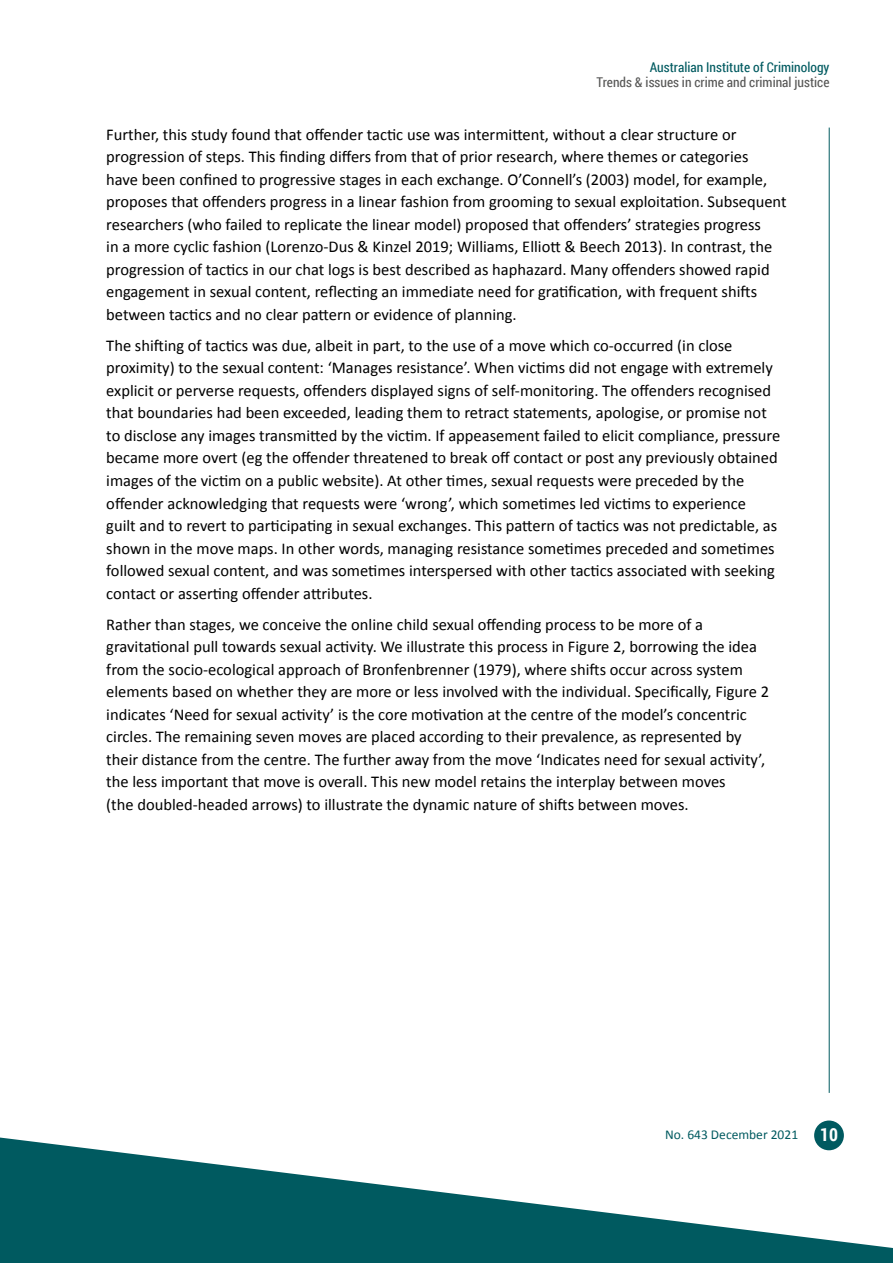
<style>
.page{position:relative;width:893px;height:1263px;background:#fff}
.page>*{position:absolute;margin:0;border:0;box-sizing:border-box;transform-origin:0 0}
.body{font:16.5px/22.5px "Calibri";color:#000}
.t1{font:13.5px "Roboto Condensed";color:#575756}
.t2{font:13.5px "Roboto Condensed";color:#005a60}
.t3{font:13.5px "Calibri";color:#005a60}
.s1{font-family:"Roboto Condensed";font-weight:700;font-size:18px;color:#fff}
</style>
<div class="page">
<hr style="left:829px;top:128px;width:1px;height:965px;background:#005a60">
<div style="left:814px;top:1120px;width:30px;height:30px;background:#005a60;border-radius:50%"></div>
<svg style="left:0;top:1137px;width:893px;height:126px;fill:#005a60"></svg>
<p class="t2" style="left:650px;top:58px;width:181px">Australian Institute of Criminology</p>
<p class="t1" style="left:597px;top:73px;width:234px">Trends &amp; issues in crime and criminal justice</p>
<p class="body" style="left:106px;top:123px;width:682px">Further, this study found that offender tactic use was intermittent, without a clear structure or progression of steps. This finding differs from that of prior research, where themes or categories<br>have been confined to progressive stages in each exchange. O’Connell’s (2003) model, for example, proposes that offenders progress in a linear fashion from grooming to sexual exploitation. Subsequent researchers (who failed to replicate the linear model) proposed that offenders’ strategies progress<br>in a more cyclic fashion (Lorenzo-Dus &amp; Kinzel 2019; Williams, Elliott &amp; Beech 2013). In contrast, the progression of tactics in our chat logs is best described as haphazard. Many offenders showed rapid engagement in sexual content, reflecting an immediate need for gratification, with frequent shifts between tactics and no clear pattern or evidence of planning.</p>
<p class="body" style="left:106px;top:334px;width:675px">The shifting of tactics was due, albeit in part, to the use of a move which co-occurred (in close proximity) to the sexual content: ‘Manages resistance’. When victims did not engage with extremely explicit or perverse requests, offenders displayed signs of self-monitoring. The offenders recognised that boundaries had been exceeded, leading them to retract statements, apologise, or promise not to disclose any images transmitted by the victim. If appeasement failed to elicit compliance, pressure became more overt (eg the offender threatened to break off contact or post any previously obtained images of the victim on a public website). At other times, sexual requests were preceded by the offender acknowledging that requests were ‘wrong’, which sometimes led victims to experience<br>guilt and to revert to participating in sexual exchanges. This pattern of tactics was not predictable, as shown in the move maps. In other words, managing resistance sometimes preceded and sometimes followed sexual content, and was sometimes interspersed with other tactics associated with seeking contact or asserting offender attributes.</p>
<p class="body" style="left:106px;top:613px;width:664px">Rather than stages, we conceive the online child sexual offending process to be more of a gravitational pull towards sexual activity. We illustrate this process in Figure 2, borrowing the idea from the socio-ecological approach of Bronfenbrenner (1979), where shifts occur across system elements based on whether they are more or less involved with the individual. Specifically, Figure 2 indicates ‘Need for sexual activity’ is the core motivation at the centre of the model’s concentric circles. The remaining seven moves are placed according to their prevalence, as represented by their distance from the centre. The further away from the move ‘Indicates need for sexual activity’, the less important that move is overall. This new model retains the interplay between moves<br>(the doubled‑headed arrows) to illustrate the dynamic nature of shifts between moves.</p>
<p class="t3" style="left:665px;top:1126px;width:174px">No. 643 December 2021 <span class="s1">10</span></p>
</div>
